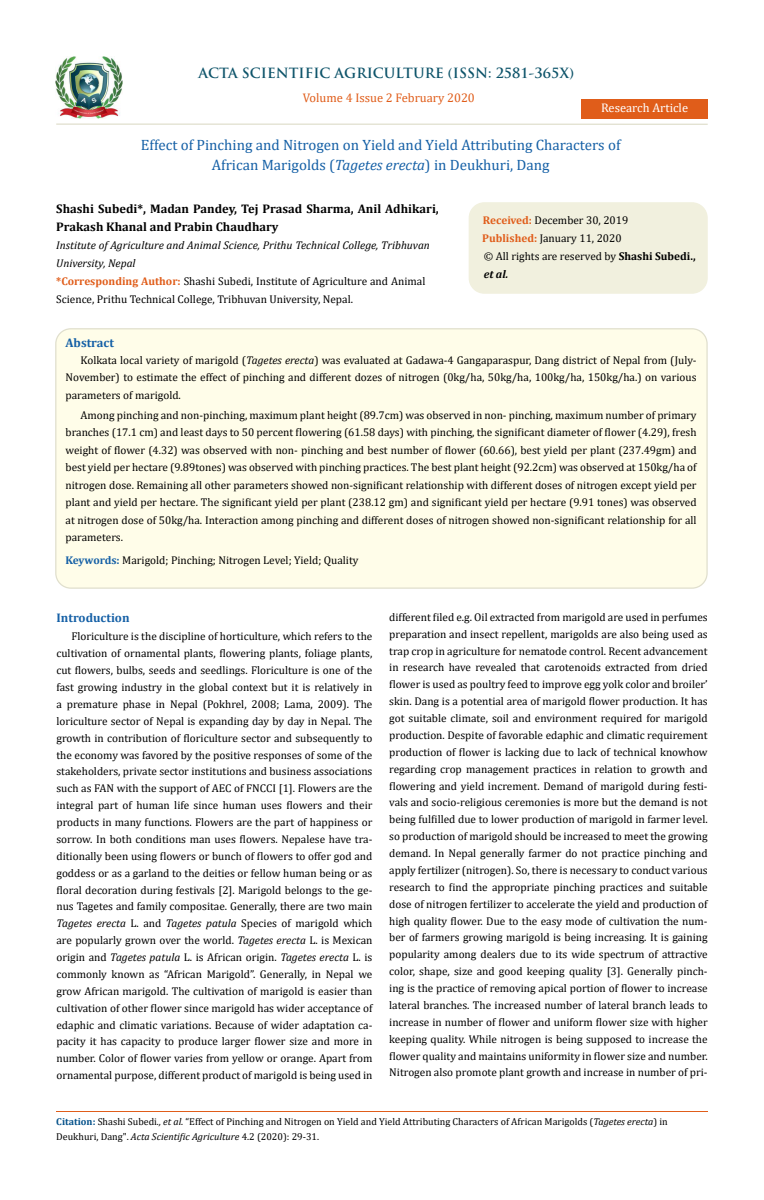
<style>
.page{position:relative;width:764px;height:1200px;background:#fff}
.page>*{position:absolute;margin:0;border:0;box-sizing:border-box;transform-origin:0 0}
.t1{font:15px/20px "Cambria";color:#1560a6;text-align:center}
.t2{font:700 13.75px "Trajan Pro";color:#0e546a}
.t3{font:700 12.5px/17.5px "Cambria";color:#000}
.t4{font:12.5px "Cambria";color:#e05d1a}
.t5{font:700 12.5px "Cambria";color:#1560a6}
.t6{font:12.5px "Cambria";color:#fff}
.t7{font:11.25px/16.9px "Cambria";color:#000;text-align:justify}
.t8{font:10px/15px "Cambria";color:#000}
.s1{font-style:italic}
.s2{font-weight:700;color:#e05d1a}
.s3{font-weight:700}
.s4{font-weight:700;font-style:italic}
.s5{font-weight:700;color:#1560a6}
.s6{font-weight:700;color:#035089}
</style>
<div class="page">
<img style="left:56px;top:57px;width:66px;height:61px">
<div style="left:581px;top:99px;width:126px;height:20px;background:#e05d1a"></div>
<div style="left:56px;top:329px;width:651px;height:259px;background:#fffde9;border-radius:15px"></div>
<div style="left:55px;top:328px;width:652px;height:261px;border:1px solid #e0dfcd;border-radius:15px"></div>
<div style="left:469px;top:203px;width:238px;height:90px;background:#f1f0de;border-radius:15px"></div>
<div style="left:469px;top:202px;width:238px;height:92px;border:1px solid #f1f0de;border-radius:15px"></div>
<hr style="left:56px;top:123px;width:651px;height:2px;background:#e0dfcd">
<hr style="left:56px;top:1111px;width:651px;height:1px;background:#e05d1a">
<p class="t2" style="left:199px;top:64px;width:377px">ACTA SCIENTIFIC AGRICULTURE (ISSN: 2581-365X)</p>
<p class="t4" style="left:303px;top:91px;width:174px">Volume 4 Issue 2 February 2020</p>
<h1 class="t1" style="left:141px;top:135px;width:481px">Effect of Pinching and Nitrogen on Yield and Yield Attributing Characters of<br>African Marigolds (<span class="s1">Tagetes erecta</span>) in Deukhuri, Dang</h1>
<p class="t3" style="left:56px;top:200px;width:384px">Shashi Subedi*, Madan Pandey, Tej Prasad Sharma, Anil Adhikari,<br>Prakash Khanal and Prabin Chaudhary</p>
<p class="t7" style="left:56px;top:237px;width:375px;line-height:17.8px;text-align:left"><span class="s1">Institute of Agriculture and Animal Science, Prithu Technical College, Tribhuvan University, Nepal<br></span><span class="s2">*Corresponding Author:</span> Shashi Subedi, Institute of Agriculture and Animal Science, Prithu Technical College, Tribhuvan University, Nepal.</p>
<p class="t6" style="left:601px;top:100px;width:89px">Research Article</p>
<p class="t7" style="left:482px;top:212px;width:215px;line-height:17.9px;text-align:left"><span class="s2">Received:</span> December 30, 2019<br><span class="s2">Published:</span> January 11, 2020<br>© All rights are reserved by <span class="s3">Shashi Subedi., </span><span class="s4">et al.</span></p>
<p class="t5" style="left:66px;top:334px;width:50px">Abstract</p>
<p class="t7" style="left:66px;top:351px;width:632px;line-height:17.5px;text-indent:15px">Kolkata local variety of marigold (<span class="s1">Tagetes erecta</span>) was evaluated at Gadawa-4 Gangaparaspur, Dang district of Nepal from (July-November) to estimate the effect of pinching and different dozes of nitrogen (0kg/ha, 50kg/ha, 100kg/ha, 150kg/ha.) on various parameters of marigold.</p>
<p class="t7" style="left:66px;top:406px;width:632px;line-height:17.5px;text-indent:15px">Among pinching and non-pinching, maximum plant height (89.7cm) was observed in non- pinching, maximum number of primary branches (17.1 cm) and least days to 50 percent flowering (61.58 days) with pinching, the significant diameter of flower (4.29), fresh weight of flower (4.32) was observed with non- pinching and best number of flower (60.66), best yield per plant (237.49gm) and best yield per hectare (9.89tones) was observed with pinching practices. The best plant height (92.2cm) was observed at 150kg/ha of nitrogen dose. Remaining all other parameters showed non-significant relationship with different doses of nitrogen except yield per plant and yield per hectare. The significant yield per plant (238.12 gm) and significant yield per hectare (9.91 tones) was observed at nitrogen dose of 50kg/ha. Interaction among pinching and different doses of nitrogen showed non-significant relationship for all parameters.</p>
<p class="t7" style="left:65px;top:551px;width:295px"><span class="s5">Keywords:</span> Marigold; Pinching; Nitrogen Level; Yield; Quality</p>
<p class="t7" style="left:389px;top:608px;width:320px">different filed e.g. Oil extracted from marigold are used in perfumes preparation and insect repellent, marigolds are also being used as trap crop in agriculture for nematode control. Recent advancement in research have revealed that carotenoids extracted from dried flower is used as poultry feed to improve egg yolk color and broiler’ skin. Dang is a potential area of marigold flower production. It has got suitable climate, soil and environment required for marigold production. Despite of favorable edaphic and climatic requirement production of flower is lacking due to lack of technical knowhow regarding crop management practices in relation to growth and flowering and yield increment. Demand of marigold during festi&shy;vals and socio-religious ceremonies is more but the demand is not being fulfilled due to lower production of marigold in farmer level. so production of marigold should be increased to meet the growing demand. In Nepal generally farmer do not practice pinching and apply fertilizer (nitrogen). So, there is necessary to conduct various research to find the appropriate pinching practices and suitable dose of nitrogen fertilizer to accelerate the yield and production of high quality flower. Due to the easy mode of cultivation the num&shy;ber of farmers growing marigold is being increasing. It is gaining popularity among dealers due to its wide spectrum of attractive color, shape, size and good keeping quality [3]. Generally pinch&shy;ing is the practice of removing apical portion of flower to increase lateral branches. The increased number of lateral branch leads to increase in number of flower and uniform flower size with higher keeping quality. While nitrogen is being supposed to increase the flower quality and maintains uniformity in flower size and number.<br>Nitrogen also promote plant growth and increase in number of pri-</p>
<p class="t8" style="left:56px;top:1114px;width:613px"><span class="s6">Citation:</span> Shashi Subedi<span class="s1">., et al.</span> “Effect of Pinching and Nitrogen on Yield and Yield Attributing Characters of African Marigolds (<span class="s1">Tagetes erecta</span>) in<br>Deukhuri, Dang". <span class="s1">Acta Scientific Agriculture</span> 4.2 (2020): 29-31.</p>
<p class="t5" style="left:56px;top:609px;width:75px">Introduction</p>
<p class="t7" style="left:56px;top:628px;width:317px;text-indent:15px">Floriculture is the discipline of horticulture, which refers to the cultivation of ornamental plants, flowering plants, foliage plants, cut flowers, bulbs, seeds and seedlings. Floriculture is one of the fast growing industry in the global context but it is relatively in a premature phase in Nepal (Pokhrel, 2008; Lama, 2009). The loriculture sector of Nepal is expanding day by day in Nepal. The growth in contribution of floriculture sector and subsequently to the economy was favored by the positive responses of some of the stakeholders, private sector institutions and business associations such as FAN with the support of AEC of FNCCI [1]. Flowers are the integral part of human life since human uses flowers and their products in many functions. Flowers are the part of happiness or sorrow. In both conditions man uses flowers. Nepalese have tra&shy;ditionally been using flowers or bunch of flowers to offer god and goddess or as a garland to the deities or fellow human being or as floral decoration during festivals [2]. Marigold belongs to the ge&shy;nus Tagetes and family compositae. Generally, there are two main <span class="s1">Tagetes erecta</span> L. and <span class="s1">Tagetes patula</span> Species of marigold which are popularly grown over the world. <span class="s1">Tagetes erecta</span> L. is Mexican origin and <span class="s1">Tagetes patula</span> L. is African origin. <span class="s1">Tagetes erecta</span> L. is commonly known as “African Marigold”. Generally, in Nepal we grow African marigold. The cultivation of marigold is easier than cultivation of other flower since marigold has wider acceptance of edaphic and climatic variations. Because of wider adaptation ca&shy;pacity it has capacity to produce larger flower size and more in number. Color of flower varies from yellow or orange. Apart from ornamental purpose, different product of marigold is being used in</p>
</div>
